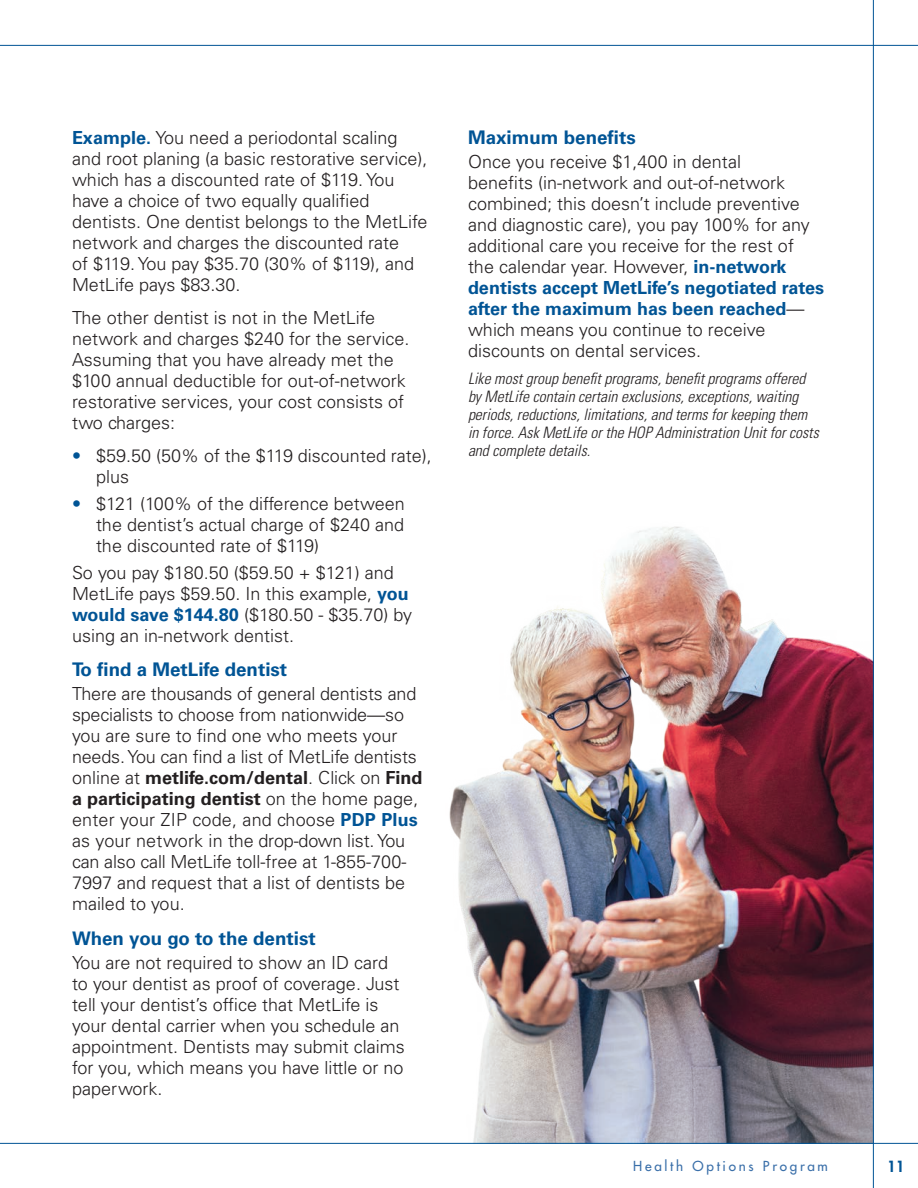
<style>
.page{position:relative;width:918px;height:1188px;background:#fff}
.page>*{position:absolute;margin:0;border:0;box-sizing:border-box;transform-origin:0 0}
.CK_C_head{font:700 18.75px "Univers LT Std";color:#005495}
.CK_Body{font:300 18px/21px "Univers LT Std";color:#231f20}
.CK_Body-2{font:italic 300 condensed 15.75px/18px "Univers LT Std";color:#231f20}
.t1{font:800 15px "Futura Std";color:#005495}
.t2{font:500 13.5px "Futura Std";letter-spacing:.2em;color:#3a6fa9}
.s1{font-weight:700;color:#005495}
.s2{color:#005495}
.s3{font-weight:700}
</style>
<div class="page">
<img style="left:446px;top:506px;width:427px;height:637px">
<hr style="left:0;top:45px;width:918px;height:1px;background:#005495">
<hr style="left:873px;top:0;width:1px;height:1188px;background:#005495">
<hr style="left:0;top:1143px;width:918px;height:1px;background:#005495">
<p class="CK_Body" style="left:72px;top:127px;width:357px"><span class="s1">Example.</span> You need a periodontal scaling and root planing (a basic restorative service), which has a discounted rate of $119. You have a choice of two equally qualified dentists. One dentist belongs to the MetLife network and charges the discounted rate<br>of $119. You pay $35.70 (30% of $119), and MetLife pays $83.30.</p>
<p class="CK_Body" style="left:72px;top:307px;width:339px">The other dentist is not in the MetLife network and charges $240 for the service.<br>Assuming that you have already met the $100 annual deductible for out-of-network restorative services, your cost consists of two charges:</p>
<p class="CK_Body" style="left:96px;top:445px;width:337px;text-indent:-24px"><span class="s2">•</span> $59.50 (50% of the $119 discounted rate), plus</p>
<p class="CK_Body" style="left:96px;top:493px;width:310px;text-align:justify;text-indent:-24px"><span class="s2">•</span> $121 (100% of the difference between the dentist’s actual charge of $240 and the discounted rate of $119)</p>
<p class="CK_Body" style="left:72px;top:562px;width:342px">So you pay $180.50 ($59.50 + $121) and MetLife pays $59.50. In this example, <span class="s1">you would save $144.80</span> ($180.50 - $35.70) by using an in-network dentist.</p>
<h3 class="CK_C_head" style="left:72px;top:658px;width:217px">To find a MetLife dentist</h3>
<p class="CK_Body" style="left:72px;top:683px;width:352px">There are thousands of general dentists and specialists to choose from nationwide—so you are sure to find one who meets your needs. You can find a list of MetLife dentists online at <span class="s3">metlife.com/dental</span>. Click on <span class="s3">Find a participating dentist</span> on the home page, enter your ZIP code, and choose <span class="s1">PDP Plus </span>as your network in the drop-down list. You can also call MetLife toll-free at 1-855-700- 7997 and request that a list of dentists be mailed to you.</p>
<h3 class="CK_C_head" style="left:72px;top:927px;width:245px">When you go to the dentist</h3>
<p class="CK_Body" style="left:72px;top:952px;width:334px">You are not required to show an ID card to your dentist as proof of coverage. Just tell your dentist’s office that MetLife is your dental carrier when you schedule an appointment. Dentists may submit claims for you, which means you have little or no paperwork.</p>
<h3 class="CK_C_head" style="left:468px;top:126px;width:169px">Maximum benefits</h3>
<p class="CK_Body" style="left:468px;top:151px;width:358px">Once you receive $1,400 in dental<br>benefits (in-network and out-of-network combined; this doesn’t include preventive and diagnostic care), you pay 100% for any additional care you receive for the rest of the calendar year. However, <span class="s1">in-network dentists accept MetLife’s negotiated rates after the maximum has been reached</span>— which means you continue to receive discounts on dental services.</p>
<p class="CK_Body-2" style="left:468px;top:370px;width:352px">Like most group benefit programs, benefit programs offered by MetLife contain certain exclusions, exceptions, waiting periods, reductions, limitations, and terms for keeping them in force. Ask MetLife or the HOP Administration Unit for costs and complete details.</p>
<p class="t2" style="left:633px;top:1158px;width:196px">Health Options Program</p>
<p class="t1" style="left:887px;top:1157px;width:19px">11</p>
</div>
